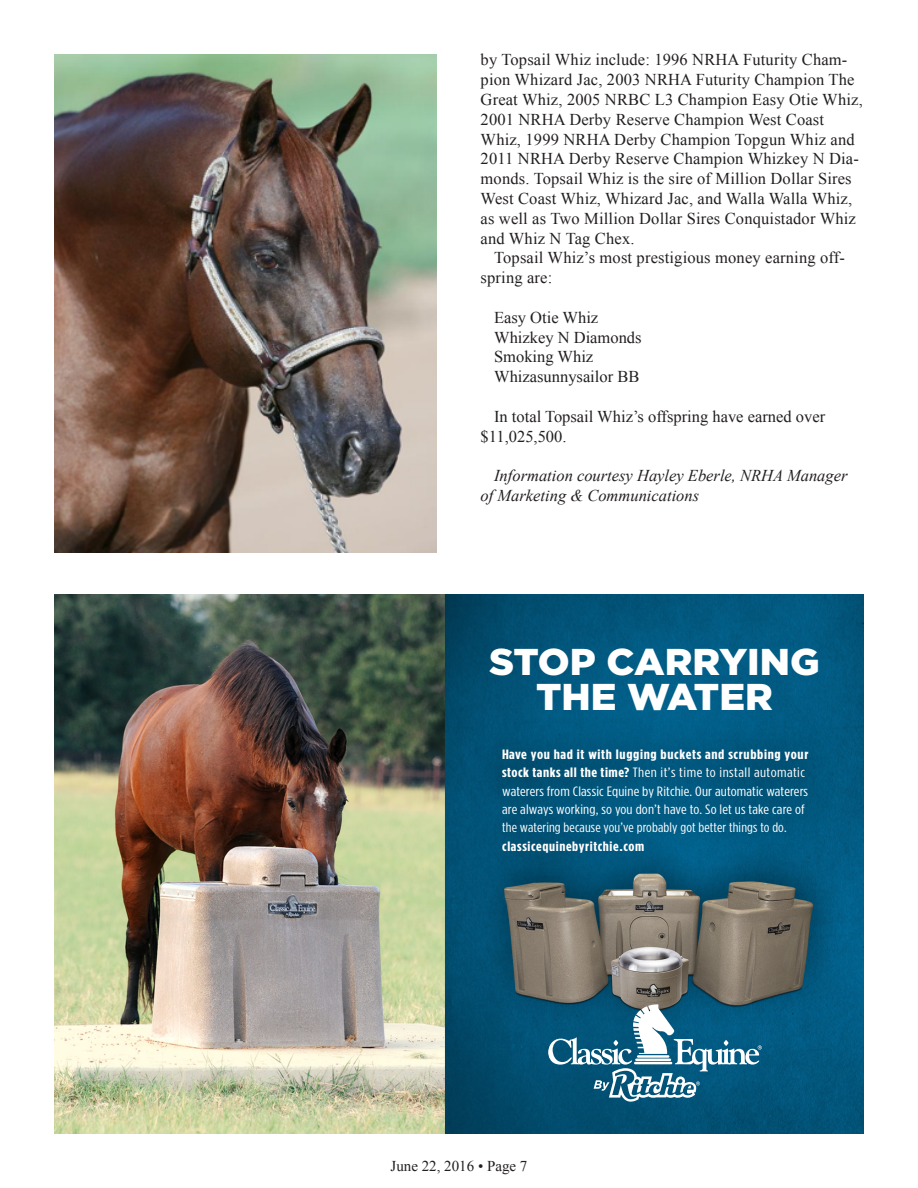
<style>
.page{position:relative;width:918px;height:1188px;background:#fff}
.page>*{position:absolute;margin:0;border:0;box-sizing:border-box;transform-origin:0 0}
.t1{font:900 37.35px/34.7px "Gotham HTF";color:#fff;text-align:center}
.t2{font:16.5px/19.8px "Times New Roman";letter-spacing:.01em;color:#231f20}
.t3{font:italic 16.5px/19.8px "Times New Roman";color:#231f20}
.t4{font:15px "Times New Roman";color:#231f20}
.t5{font:condensed 13.5px/18.3px "Gotham HTF";letter-spacing:.01em;color:#fff;scale:1.2 1}
.s1{font-weight:700}
</style>
<div class="page">
<img style="left:54px;top:54px;width:382px;height:499px">
<img style="left:54px;top:594px;width:810px;height:540px">
<div style="left:469px;top:715px;width:370px;height:171px;background:#000;opacity:.86"></div>
<svg style="left:548px;top:1004px;width:214px;height:98px;background:#357795"></svg>
<p class="t2" style="left:481px;top:50px;width:384px">by Topsail Whiz include: 1996 NRHA Futurity Cham&shy;pion Whizard Jac, 2003 NRHA Futurity Champion The Great Whiz, 2005 NRBC L3 Champion Easy Otie Whiz, 2001 NRHA Derby Reserve Champion West Coast Whiz, 1999 NRHA Derby Champion Topgun Whiz and 2011 NRHA Derby Reserve Champion Whizkey N Dia&shy;monds. Topsail Whiz is the sire of Million Dollar Sires West Coast Whiz, Whizard Jac, and Walla Walla Whiz, as well as Two Million Dollar Sires Conquistador Whiz and Whiz N Tag Chex.</p>
<p class="t2" style="left:481px;top:248px;width:366px;text-indent:14px">Topsail Whiz’s most prestigious money earning off&shy;spring are:</p>
<p class="t2" style="left:494px;top:307px;width:106px">Easy Otie Whiz</p>
<p class="t2" style="left:494px;top:327px;width:149px">Whizkey N Diamonds</p>
<p class="t2" style="left:494px;top:347px;width:101px">Smoking Whiz</p>
<p class="t2" style="left:494px;top:367px;width:147px">Whizasunnysailor BB</p>
<p class="t2" style="left:481px;top:406px;width:346px;text-indent:14px">In total Topsail Whiz’s offspring have earned over $11,025,500.</p>
<p class="t3" style="left:481px;top:465px;width:368px;text-indent:14px">Information courtesy Hayley Eberle, NRHA Manager of Marketing &amp; Communications</p>
<p class="t1" style="left:489px;top:644px;width:332px">STOP CARRYING<br>THE WATER</p>
<p class="t5" style="left:502px;top:745px;width:257px"><span class="s1">Have you had it with lugging buckets and scrubbing your stock tanks all the time?</span> Then it’s time to install automatic waterers from Classic Equine by Ritchie. Our automatic waterers are always working, so you don’t have to. So let us take care of the watering because you’ve probably got better things to do. <span class="s1">classicequinebyritchie.com</span></p>
<p class="t4" style="left:391px;top:1156px;width:138px">June 22, 2016 • Page 7</p>
</div>
